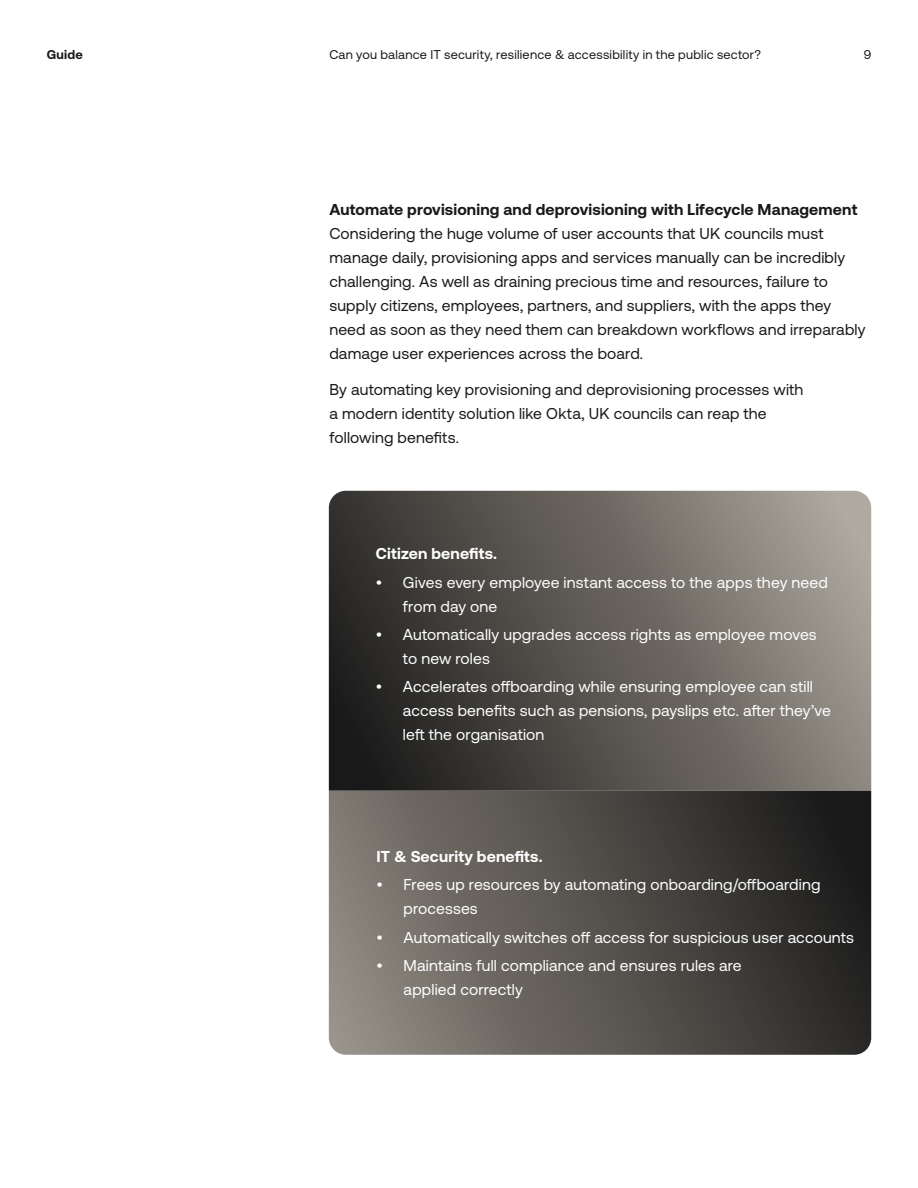
<style>
.page{position:relative;width:918px;height:1188px;background:#fff}
.page>*{position:absolute;margin:0;border:0;box-sizing:border-box;transform-origin:0 0}
.t1{font:15.75px/24px "Aeonik";letter-spacing:.01em;color:#191919}
.t2{font:15.75px/24px "Aeonik";letter-spacing:.01em;color:#fff}
.t3{font:700 15.75px "Aeonik";letter-spacing:.01em;color:#191919}
.t4{font:700 15.75px "Aeonik";letter-spacing:.01em;color:#fff}
.t5{font:12.75px "Aeonik";letter-spacing:.02em;color:#191919}
.t6{font:700 12.75px "Aeonik";letter-spacing:.02em;color:#191919}
</style>
<div class="page">
<svg style="left:329px;top:491px;width:542px;height:300px;background:#5f5c56"></svg>
<svg style="left:329px;top:791px;width:542px;height:264px;background:#54514c"></svg>
<p class="t6" style="left:47px;top:47px;width:38px">Guide</p>
<p class="t5" style="left:329px;top:48px;width:433px">Can you balance IT security, resilience &amp; accessibility in the public sector?</p>
<p class="t5" style="left:864px;top:48px;width:9px">9</p>
<p class="t3" style="left:329px;top:200px;width:530px">Automate provisioning and deprovisioning with Lifecycle Management</p>
<p class="t1" style="left:329px;top:221px;width:538px">Considering the huge volume of user accounts that UK councils must manage daily, provisioning apps and services manually can be incredibly challenging. As well as draining precious time and resources, failure to supply citizens, employees, partners, and suppliers, with the apps they need as soon as they need them can breakdown workflows and irreparably damage user experiences across the board.</p>
<p class="t1" style="left:329px;top:377px;width:476px">By automating key provisioning and deprovisioning processes with a modern identity solution like Okta, UK councils can reap the following benefits.</p>
<p class="t4" style="left:376px;top:545px;width:123px">Citizen benefits.</p>
<p class="t2" style="left:403px;top:570px;width:426px;text-indent:-27px">• Gives every employee instant access to the apps they need from day one</p>
<p class="t2" style="left:403px;top:622px;width:415px;text-indent:-27px">• Automatically upgrades access rights as employee moves to new roles</p>
<p class="t2" style="left:403px;top:675px;width:429px;text-indent:-27px">• Accelerates offboarding while ensuring employee can still access benefits such as pensions, payslips etc. after they’ve left the organisation</p>
<p class="t4" style="left:377px;top:848px;width:168px">IT &amp; Security benefits.</p>
<p class="t2" style="left:404px;top:873px;width:418px;text-indent:-27px">• Frees up resources by automating onboarding/offboarding processes</p>
<p class="t2" style="left:377px;top:925px;width:479px">• Automatically switches off access for suspicious user accounts</p>
<p class="t2" style="left:404px;top:953px;width:340px;text-indent:-27px">• Maintains full compliance and ensures rules are applied correctly</p>
</div>
